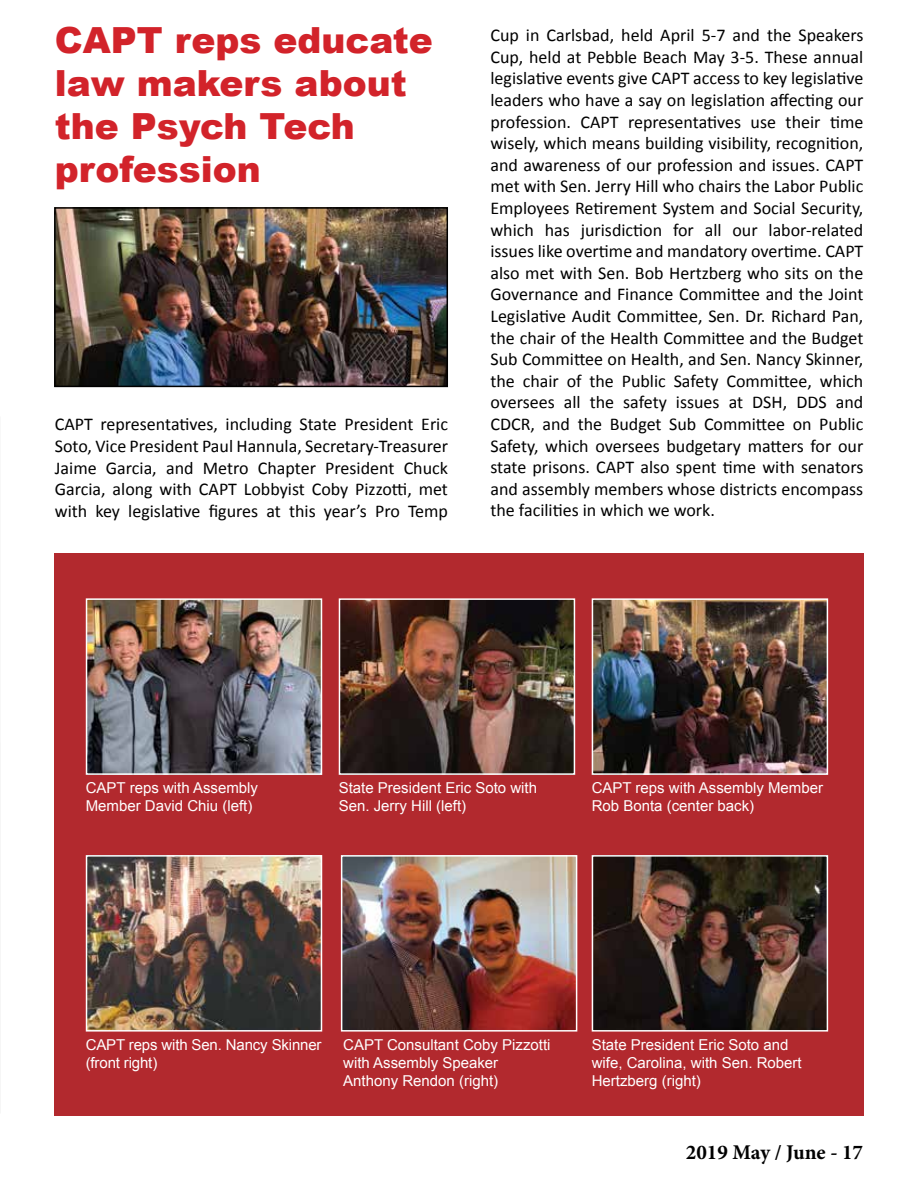
<style>
.page{position:relative;width:918px;height:1188px;background:#fff}
.page>*{position:absolute;margin:0;border:0;box-sizing:border-box;transform-origin:0 0}
.t1{font:900 36px/43.2px "Arial";color:#d2232a}
.t2{font:700 21px "Minion Pro";color:#000}
.t3{font:18px/21.6px "Calibri";color:#000;text-align:justify}
.t4{font:15px/18px "Arial";color:#fff}
</style>
<div class="page">
<div style="left:54px;top:554px;width:810px;height:562px;background:#b2292e"></div>
<img style="left:89px;top:601px;width:230px;height:171px">
<div style="left:86px;top:598px;width:236px;height:177px;border:2px solid #fff"></div>
<img style="left:344px;top:858px;width:230px;height:171px">
<div style="left:341px;top:855px;width:236px;height:177px;border:2px solid #fff"></div>
<img style="left:595px;top:601px;width:230px;height:171px">
<div style="left:592px;top:598px;width:236px;height:177px;border:2px solid #fff"></div>
<img style="left:89px;top:858px;width:230px;height:171px">
<div style="left:86px;top:855px;width:236px;height:177px;border:2px solid #fff"></div>
<img style="left:342px;top:601px;width:230px;height:171px">
<div style="left:339px;top:598px;width:236px;height:177px;border:2px solid #fff"></div>
<img style="left:595px;top:858px;width:230px;height:171px">
<div style="left:592px;top:855px;width:236px;height:177px;border:2px solid #fff"></div>
<img style="left:57px;top:210px;width:388px;height:174px">
<div style="left:54px;top:207px;width:394px;height:180px;border:2px solid #000"></div>
<h1 class="t1" style="left:55px;top:17px;width:380px">CAPT reps educate law makers about the Psych Tech profession</h1>
<p class="t3" style="left:55px;top:414px;width:395px">CAPT representatives, including State President Eric Soto, Vice President Paul Hannula, Secretary-Treasurer Jaime Garcia, and Metro Chapter President Chuck Garcia, along with CAPT Lobbyist Coby Pizzotti, met with key legislative figures at this year’s Pro Temp</p>
<p class="t3" style="left:490px;top:25px;width:374px">Cup in Carlsbad, held April 5-7 and the Speakers Cup, held at Pebble Beach May 3-5. These annual legislative events give CAPT access to key legislative leaders who have a say on legislation affecting our profession. CAPT representatives use their time wisely, which means building visibility, recognition, and awareness of our profession and issues. CAPT met with Sen. Jerry Hill who chairs the Labor Public Employees Retirement System and Social Security, which has jurisdiction for all our labor-related issues like overtime and mandatory overtime. CAPT also met with Sen. Bob Hertzberg who sits on the Governance and Finance Committee and the Joint Legislative Audit Committee, Sen. Dr. Richard Pan, the chair of the Health Committee and the Budget Sub Committee on Health, and Sen. Nancy Skinner, the chair of the Public Safety Committee, which oversees all the safety issues at DSH, DDS and CDCR, and the Budget Sub Committee on Public Safety, which oversees budgetary matters for our state prisons. CAPT also spent time with senators and assembly members whose districts encompass the facilities in which we work.</p>
<p class="t4" style="left:86px;top:779px;width:174px">CAPT reps with Assembly<br>Member David Chiu (left)</p>
<p class="t4" style="left:339px;top:779px;width:200px">State President Eric Soto with<br>Sen. Jerry Hill (left)</p>
<p class="t4" style="left:592px;top:779px;width:233px">CAPT reps with Assembly Member<br>Rob Bonta (center back)</p>
<p class="t4" style="left:86px;top:1036px;width:237px">CAPT reps with Sen. Nancy Skinner (front right)</p>
<p class="t4" style="left:343px;top:1036px;width:209px">CAPT Consultant Coby Pizzotti with Assembly Speaker<br>Anthony Rendon (right)</p>
<p class="t4" style="left:592px;top:1036px;width:212px">State President Eric Soto and wife, Carolina, with Sen. Robert<br>Hertzberg (right)</p>
<p class="t2" style="left:686px;top:1138px;width:179px">2019 May / June - 17</p>
</div>
